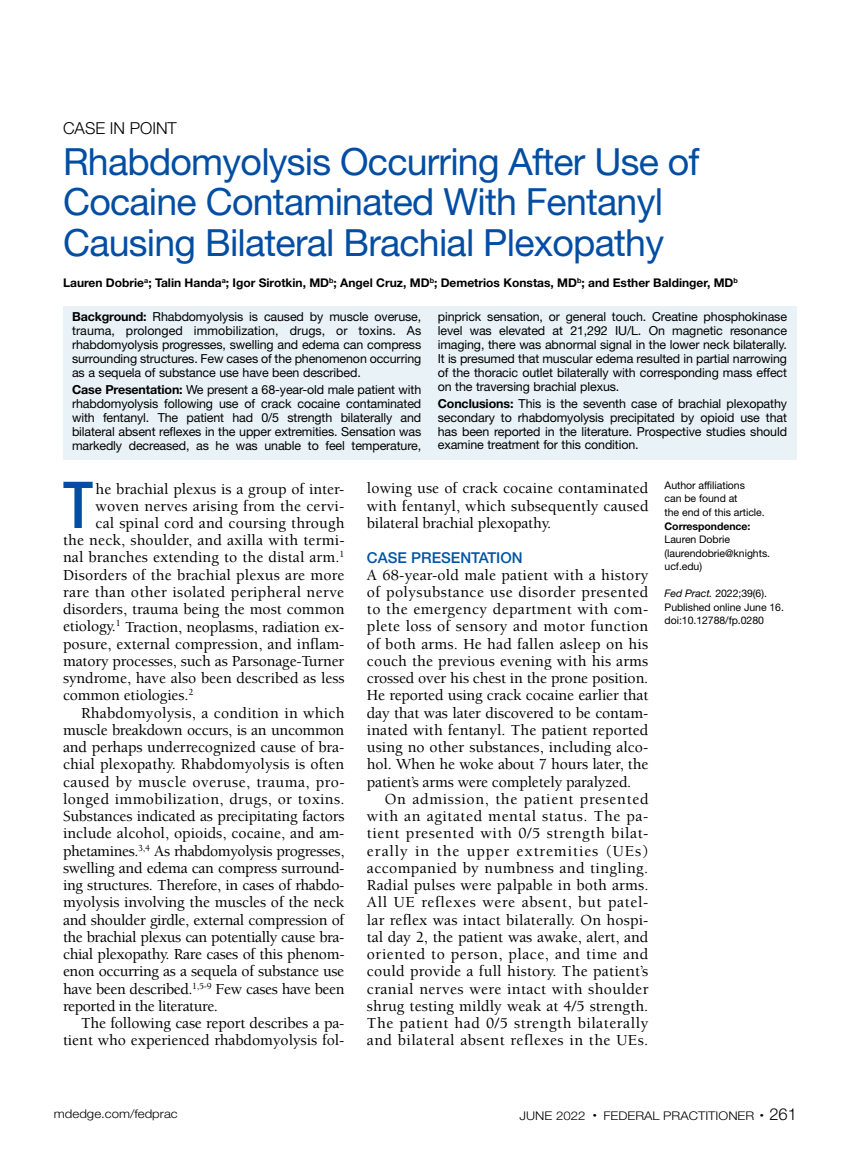
<style>
.page{position:relative;width:851px;height:1161px;background:#fff}
.page>*{position:absolute;margin:0;border:0;box-sizing:border-box;transform-origin:0 0}
.t1{font:500 condensed 64.8px "Helvetica Neue LT Std";color:#034ea2}
.t2{font:37.5px/40.5px "Helvetica Neue LT Std";letter-spacing:-.02em;color:#034ea2}
.t3{font:300 16.5px "Helvetica Neue LT Std";color:#000}
.t4{font:500 15.75px/17.2px "Berkeley Std";letter-spacing:-.005em;color:#000;text-align:justify}
.t5{font:500 15.75px "Berkeley Std";letter-spacing:-.025em;color:#000}
.t6{font:500 15.75px "Berkeley Std";letter-spacing:.02em;color:#000}
.t7{font:500 15.75px "Berkeley Std";letter-spacing:.03em;color:#000}
.t8{font:500 15.75px "Berkeley Std";letter-spacing:.015em;color:#000}
.t9{font:500 15px "Helvetica Neue LT Std";color:#0054a6}
.t10{font:12.45px/14px "Helvetica Neue LT Std";letter-spacing:-.01em;color:#000;text-align:justify}
.t11{font:700 12px "Helvetica Neue LT Std";color:#000}
.t12{font:300 12px "Helvetica Neue LT Std";color:#000;scale:1.1 1}
.t13{font:10.5px/13.5px "Helvetica Neue LT Std";letter-spacing:-.005em;color:#000}
.t14{font:700 10.5px "Helvetica Neue LT Std";letter-spacing:-.005em;color:#000}
.s1{font-weight:700}
.s2{font-style:italic}
.s3{font-size:16.5px}
</style>
<div class="page">
<div style="left:63px;top:306px;width:733px;height:154px;background:#e9f2f7"></div>
<p class="t3" style="left:63px;top:118px;width:115px">CASE IN POINT</p>
<h2 class="t2" style="left:63px;top:141px;width:638px">Rhabdomyolysis Occurring After Use of<br>Cocaine Contaminated With Fentanyl<br>Causing Bilateral Brachial Plexopathy</h2>
<p class="t11" style="left:63px;top:275px;width:676px">Lauren Dobrie<sup>a</sup>; Talin Handa<sup>a</sup>; Igor Sirotkin, MD<sup>b</sup>; Angel Cruz, MD<sup>b</sup>; Demetrios Konstas, MD<sup>b</sup>; and Esther Baldinger, MD<sup>b</sup></p>
<p class="t10" style="left:72px;top:309px;width:351px"><span class="s1">Background:</span> Rhabdomyolysis is caused by muscle overuse, trauma, prolonged immobilization, drugs, or toxins. As rhabdomyolysis progresses, swelling and edema can compress surrounding structures. Few cases of the phenomenon occurring as a sequela of substance use have been described.</p>
<p class="t10" style="left:72px;top:382px;width:351px"><span class="s1">Case Presentation:</span> We present a 68-year-old male patient with rhabdomyolysis following use of crack cocaine contaminated with fentanyl. The patient had 0/5 strength bilaterally and bilateral absent reflexes in the upper extremities. Sensation was markedly decreased, as he was unable to feel temperature,</p>
<p class="t10" style="left:438px;top:309px;width:351px">pinprick sensation, or general touch. Creatine phosphokinase level was elevated at 21,292 IU/L. On magnetic resonance imaging, there was abnormal signal in the lower neck bilaterally.<br>It is presumed that muscular edema resulted in partial narrowing of the thoracic outlet bilaterally with corresponding mass effect on the traversing brachial plexus.</p>
<p class="t10" style="left:438px;top:396px;width:351px"><span class="s1">Conclusions:</span> This is the seventh case of brachial plexopathy secondary to rhabdomyolysis precipitated by opioid use that has been reported in the literature. Prospective studies should examine treatment for this condition.</p>
<h1 class="t1" style="left:63px;top:466px;width:31px">T</h1>
<p class="t4" style="left:96px;top:480px;width:250px">he brachial plexus is a group of inter-</p>
<p class="t4" style="left:96px;top:497px;width:250px">woven nerves arising from the cervi-</p>
<p class="t4" style="left:96px;top:515px;width:250px">cal spinal cord and coursing through</p>
<p class="t4" style="left:63px;top:532px;width:283px">the neck, shoulder, and axilla with termi-</p>
<p class="t4" style="left:63px;top:549px;width:283px">nal branches extending to the distal arm.<sup>1</sup></p>
<p class="t4" style="left:63px;top:566px;width:283px">Disorders of the brachial plexus are more</p>
<p class="t6" style="left:63px;top:584px;width:283px">rare than other isolated peripheral nerve</p>
<p class="t4" style="left:63px;top:601px;width:283px">disorders, trauma being the most common</p>
<p class="t4" style="left:63px;top:618px;width:283px">etiology.<sup>1</sup> Traction, neoplasms, radiation ex-</p>
<p class="t4" style="left:63px;top:635px;width:283px">posure, external compression, and inflam-</p>
<p class="t4" style="left:63px;top:653px;width:283px">matory processes, such as Parsonage-Turner</p>
<p class="t4" style="left:63px;top:670px;width:283px">syndrome, have also been described as less</p>
<p class="t4" style="left:63px;top:687px;width:132px">common etiologies.<sup>2</sup></p>
<p class="t8" style="left:81px;top:704px;width:265px">Rhabdomyolysis, a condition in which</p>
<p class="t4" style="left:63px;top:722px;width:283px">muscle breakdown occurs, is an uncommon</p>
<p class="t4" style="left:63px;top:739px;width:283px">and perhaps underrecognized cause of bra-</p>
<p class="t4" style="left:63px;top:756px;width:283px">chial plexopathy. Rhabdomyolysis is often</p>
<p class="t7" style="left:63px;top:773px;width:283px">caused by muscle overuse, trauma, pro-</p>
<p class="t6" style="left:63px;top:791px;width:283px">longed immobilization, drugs, or toxins.</p>
<p class="t4" style="left:63px;top:808px;width:283px">Substances indicated as precipitating factors</p>
<p class="t4" style="left:63px;top:825px;width:283px">include alcohol, opioids, cocaine, and am-</p>
<p class="t5" style="left:63px;top:842px;width:283px">phetamines.<sup>3,4</sup> As rhabdomyolysis progresses,</p>
<p class="t4" style="left:63px;top:860px;width:283px">swelling and edema can compress surround-</p>
<p class="t4" style="left:63px;top:877px;width:283px">ing structures. Therefore, in cases of rhabdo-</p>
<p class="t4" style="left:63px;top:894px;width:283px">myolysis involving the muscles of the neck</p>
<p class="t4" style="left:63px;top:911px;width:283px">and shoulder girdle, external compression of</p>
<p class="t5" style="left:63px;top:929px;width:283px">the brachial plexus can potentially cause bra-</p>
<p class="t4" style="left:63px;top:946px;width:283px">chial plexopathy. Rare cases of this phenom-</p>
<p class="t5" style="left:63px;top:963px;width:283px">enon occurring as a sequela of substance use</p>
<p class="t5" style="left:63px;top:980px;width:283px">have been described.<sup>1,5-9</sup> Few cases have been</p>
<p class="t5" style="left:63px;top:998px;width:156px">reported in the literature.</p>
<p class="t4" style="left:81px;top:1015px;width:265px">The following case report describes a pa-</p>
<p class="t4" style="left:63px;top:1032px;width:283px">tient who experienced rhabdomyolysis fol-</p>
<p class="t4" style="left:367px;top:480px;width:283px">lowing use of crack cocaine contaminated with fentanyl, which subsequently caused bilateral brachial plexopathy.</p>
<p class="t9" style="left:367px;top:548px;width:157px">CASE PRESENTATION</p>
<p class="t4" style="left:367px;top:566px;width:283px">A 68-year-old male patient with a history of polysubstance use disorder presented to the emergency department with com&shy;plete loss of sensory and motor function of both arms. He had fallen asleep on his couch the previous evening with his arms crossed over his chest in the prone position.<br>He reported using crack cocaine earlier that day that was later discovered to be contam&shy;inated with fentanyl. The patient reported using no other substances, including alco&shy;hol. When he woke about 7 hours later, the patient’s arms were completely paralyzed.</p>
<p class="t4" style="left:367px;top:791px;width:283px;text-indent:18px">On admission, the patient presented with an agitated mental status. The pa&shy;tient presented with 0/5 strength bilat&shy;erally in the upper extremities (UEs) accompanied by numbness and tingling.<br>Radial pulses were palpable in both arms.<br>All UE reflexes were absent, but patel&shy;lar reflex was intact bilaterally. On hospi&shy;tal day 2, the patient was awake, alert, and oriented to person, place, and time and could provide a full history. The patient’s cranial nerves were intact with shoulder shrug testing mildly weak at 4/5 strength.<br>The patient had 0/5 strength bilaterally and bilateral absent reflexes in the UEs.</p>
<p class="t13" style="left:664px;top:478px;width:102px">Author affiliations<br>can be found at<br>the end of this article.</p>
<p class="t14" style="left:664px;top:519px;width:87px">Correspondence:</p>
<p class="t13" style="left:664px;top:532px;width:107px">Lauren Dobrie (laurendobrie@knights. ucf.edu)</p>
<p class="t13" style="left:664px;top:586px;width:121px"><span class="s2">Fed Pract.</span> 2022;39(6).<br>Published online June 16. doi:10.12788/fp.0280</p>
<p class="t12" style="left:54px;top:1107px;width:114px">mdedge.com/fedprac</p>
<p class="t12" style="left:519px;top:1109px;width:253px">JUNE 2022 <sup>•</sup> FEDERAL PRACTITIONER <sup>•</sup> <span class="s3">261</span></p>
</div>
